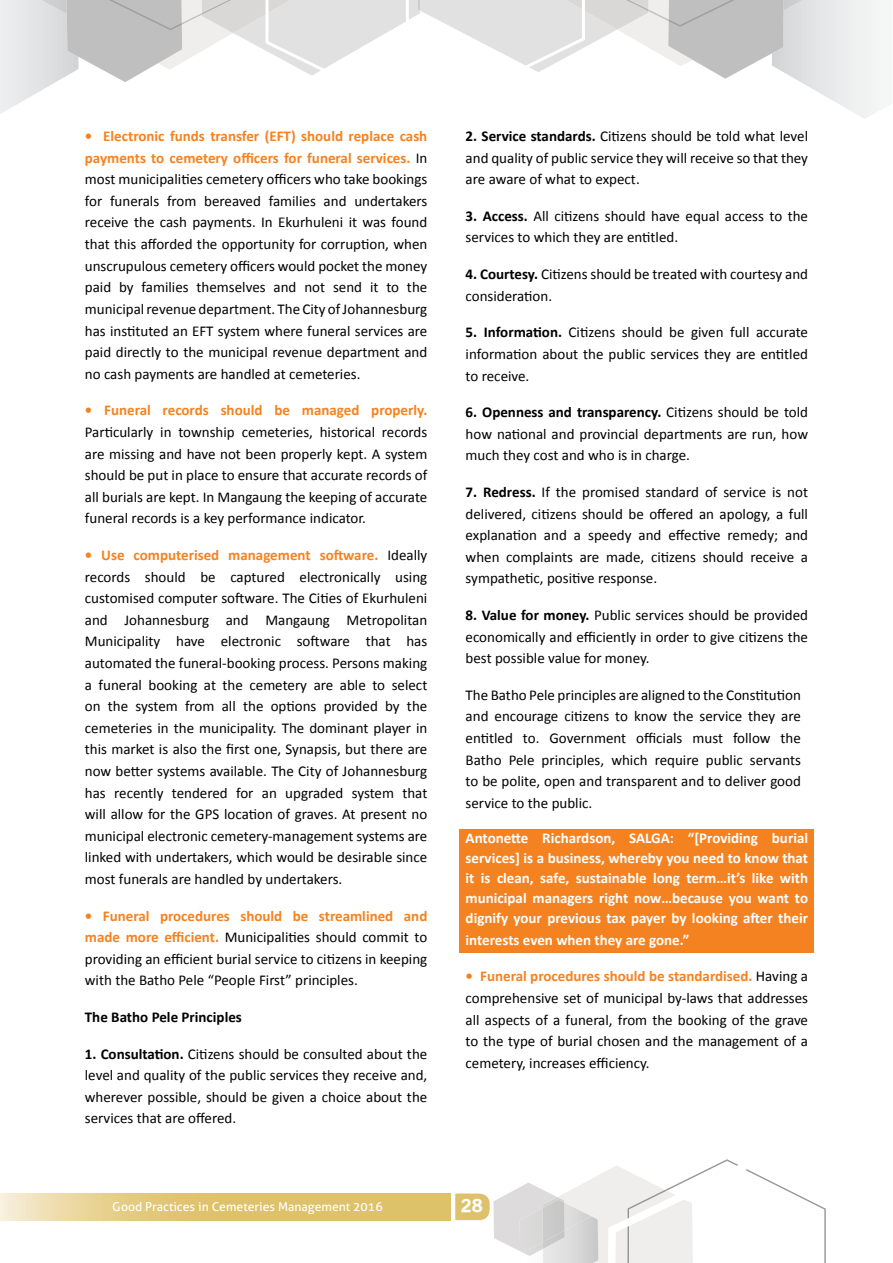
<style>
.page{position:relative;width:893px;height:1263px;background:#fff}
.page>*{position:absolute;margin:0;border:0;box-sizing:border-box;transform-origin:0 0}
.t1{font:900 18px "Old Sans";color:#fff}
.t2{font:15px/21.6px "Calibri";color:#000;text-align:justify}
.t3{font:700 15px/20.1px "Calibri";color:#fff;text-align:justify}
.t4{font:700 15px "Calibri";color:#f58220}
.t5{font:700 15px "Calibri";color:#000}
.t6{font:12.3px "Aller";color:#fff}
.s1{font-weight:700;color:#f58220}
.s2{font-weight:700}
</style>
<div class="page">
<svg style="left:0;top:1193px;width:450px;height:27px;background:#e3ca7f"></svg>
<svg style="left:455px;top:1159px;width:371px;height:104px"></svg>
<img style="left:14px;top:0;width:52px;height:14px">
<img style="left:784px;top:0;width:53px;height:11px">
<svg style="left:66px;top:0;width:718px;height:82px"></svg>
<div style="left:460px;top:829px;width:354px;height:123px;background:#f58220"></div>
<p class="t2" style="left:85px;top:125px;width:344px"><span class="s1">• Electronic funds transfer (EFT) should replace cash payments to cemetery officers for funeral services.</span> In most municipalities cemetery officers who take bookings for funerals from bereaved families and undertakers receive the cash payments. In Ekurhuleni it was found that this afforded the opportunity for corruption, when unscrupulous cemetery officers would pocket the money paid by families themselves and not send it to the municipal revenue department. The City of Johannesburg has instituted an EFT system where funeral services are paid directly to the municipal revenue department and no cash payments are handled at cemeteries.</p>
<p class="t4" style="left:85px;top:401px;width:344px">• Funeral records should be managed properly.</p>
<p class="t2" style="left:85px;top:421px;width:344px">Particularly in township cemeteries, historical records are missing and have not been properly kept. A system should be put in place to ensure that accurate records of all burials are kept. In Mangaung the keeping of accurate funeral records is a key performance indicator.</p>
<p class="t2" style="left:85px;top:544px;width:344px"><span class="s1">• Use computerised management software.</span> Ideally records should be captured electronically using customised computer software. The Cities of Ekurhuleni and Johannesburg and Mangaung Metropolitan Municipality have electronic software that has automated the funeral-booking process. Persons making a funeral booking at the cemetery are able to select on the system from all the options provided by the cemeteries in the municipality. The dominant player in this market is also the first one, Synapsis, but there are now better systems available. The City of Johannesburg has recently tendered for an upgraded system that will allow for the GPS location of graves. At present no municipal electronic cemetery-management systems are linked with undertakers, which would be desirable since most funerals are handled by undertakers.</p>
<p class="t2" style="left:85px;top:905px;width:344px"><span class="s1">• Funeral procedures should be streamlined and made more efficient.</span> Municipalities should commit to providing an efficient burial service to citizens in keeping with the Batho Pele “People First” principles.</p>
<p class="t5" style="left:85px;top:1007px;width:158px">The Batho Pele Principles</p>
<p class="t2" style="left:85px;top:1043px;width:344px"><span class="s2">1. Consultation.</span> Citizens should be consulted about the level and quality of the public services they receive and, wherever possible, should be given a choice about the services that are offered.</p>
<p class="t2" style="left:466px;top:125px;width:344px"><span class="s2">2. Service standards.</span> Citizens should be told what level and quality of public service they will receive so that they are aware of what to expect.</p>
<p class="t2" style="left:466px;top:205px;width:344px"><span class="s2">3. Access.</span> All citizens should have equal access to the services to which they are entitled.</p>
<p class="t2" style="left:466px;top:263px;width:344px"><span class="s2">4. Courtesy.</span> Citizens should be treated with courtesy and consideration.</p>
<p class="t2" style="left:466px;top:322px;width:344px"><span class="s2">5. Information.</span> Citizens should be given full accurate information about the public services they are entitled to receive.</p>
<p class="t2" style="left:466px;top:401px;width:344px"><span class="s2">6. Openness and transparency.</span> Citizens should be told how national and provincial departments are run, how much they cost and who is in charge.</p>
<p class="t2" style="left:466px;top:481px;width:344px"><span class="s2">7. Redress.</span> If the promised standard of service is not delivered, citizens should be offered an apology, a full explanation and a speedy and effective remedy; and when complaints are made, citizens should receive a sympathetic, positive response.</p>
<p class="t2" style="left:466px;top:604px;width:344px"><span class="s2">8. Value for money.</span> Public services should be provided economically and efficiently in order to give citizens the best possible value for money.</p>
<p class="t2" style="left:466px;top:684px;width:337px">The Batho Pele principles are aligned to the Constitution and encourage citizens to know the service they are entitled to. Government officials must follow the Batho Pele principles, which require public servants to be polite, open and transparent and to deliver good service to the public.</p>
<p class="t3" style="left:466px;top:828px;width:344px">Antonette Richardson, SALGA: “[Providing burial services] is a business, whereby you need to know that it is clean, safe, sustainable long term…it’s like with municipal managers right now…because you want to dignify your previous tax payer by looking after their</p>
<p class="t3" style="left:466px;top:930px;width:225px">interests even when they are gone.”</p>
<p class="t2" style="left:466px;top:966px;width:344px"><span class="s1">• Funeral procedures should be standardised.</span> Having a comprehensive set of municipal by-laws that addresses all aspects of a funeral, from the booking of the grave to the type of burial chosen and the management of a cemetery, increases efficiency.</p>
<p class="t6" style="left:112px;top:1199px;width:272px">Good Practices in Cemeteries Management 2016</p>
<p class="t1" style="left:461px;top:1195px;width:23px">28</p>
</div>
